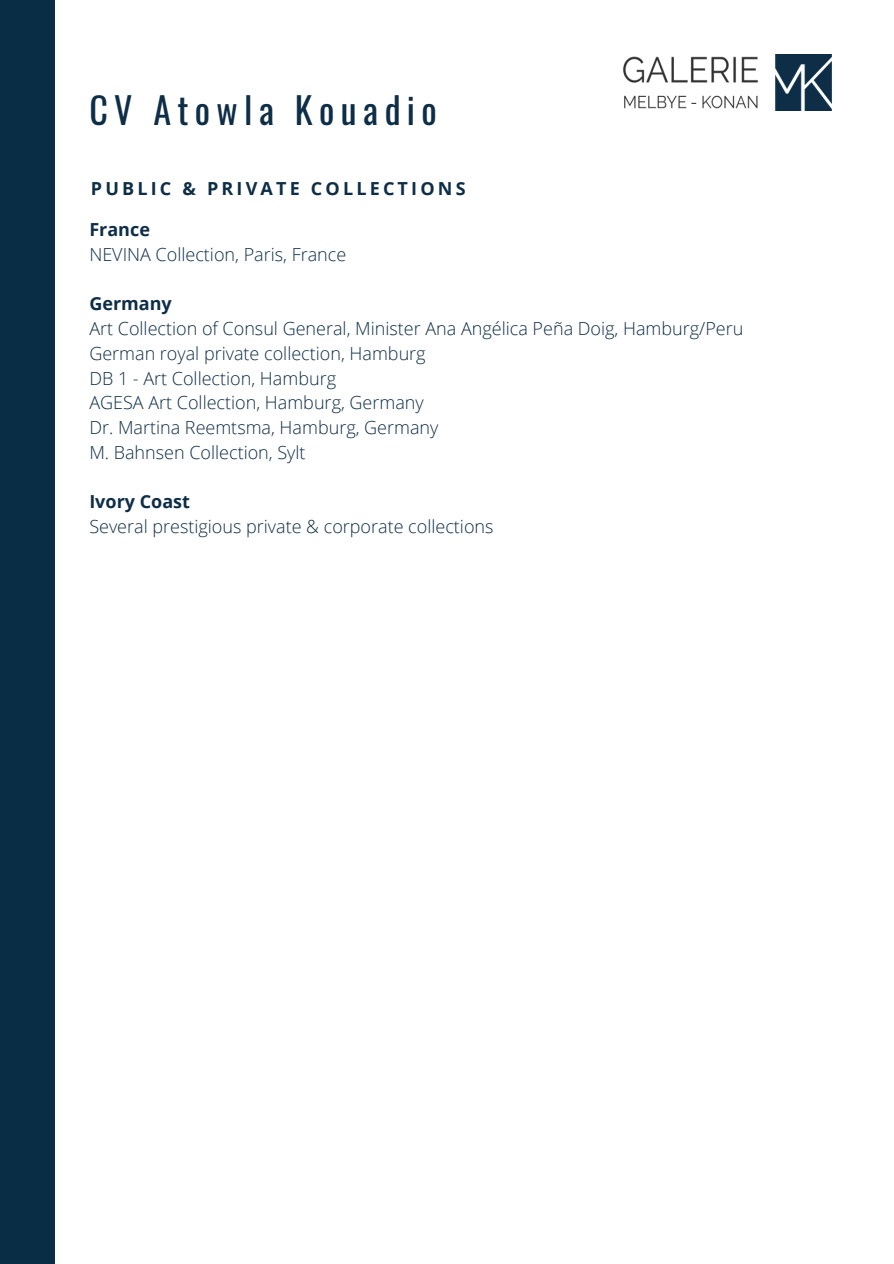
<style>
.page{position:relative;width:894px;height:1264px;background:#fff}
.page>*{position:absolute;margin:0;border:0;box-sizing:border-box;transform-origin:0 0}
.t1{font:36px "Oswald";letter-spacing:.175em;color:#0e2e47}
.t2{font:300 18px "Open Sans";color:#0e2e47}
.t3{font:700 18px "Open Sans";letter-spacing:.175em;color:#0e2e47}
.t4{font:700 18px "Open Sans";color:#0e2e47}
</style>
<div class="page">
<img style="left:623px;top:54px;width:208px;height:56px">
<div style="left:0;top:0;width:54px;height:1263px;background:#0a2d46"></div>
<p class="t1" style="left:89px;top:82px;width:349px">CV Atowla Kouadio</p>
<p class="t3" style="left:91px;top:176px;width:376px">PUBLIC &amp; PRIVATE COLLECTIONS</p>
<p class="t3" style="left:89px;top:217px;width:62px">France</p>
<p class="t2" style="left:89px;top:241px;width:258px">NEVINA Collection, Paris, France</p>
<h1 class="t4" style="left:89px;top:291px;width:84px">Germany</h1>
<h2 class="t2" style="left:89px;top:316px;width:655px">Art Collection of Consul General, Minister Ana Angélica Peña Doig, Hamburg/Peru</h2>
<p class="t2" style="left:89px;top:340px;width:338px">German royal private collection, Hamburg</p>
<p class="t2" style="left:89px;top:365px;width:248px">DB 1 - Art Collection, Hamburg</p>
<p class="t2" style="left:89px;top:390px;width:336px">AGESA Art Collection, Hamburg, Germany</p>
<p class="t2" style="left:89px;top:415px;width:350px">Dr. Martina Reemtsma, Hamburg, Germany</p>
<p class="t2" style="left:89px;top:439px;width:218px">M. Bahnsen Collection, Sylt</p>
<p class="t4" style="left:89px;top:489px;width:102px">Ivory Coast</p>
<p class="t2" style="left:89px;top:514px;width:405px">Several prestigious private &amp; corporate collections</p>
</div>
